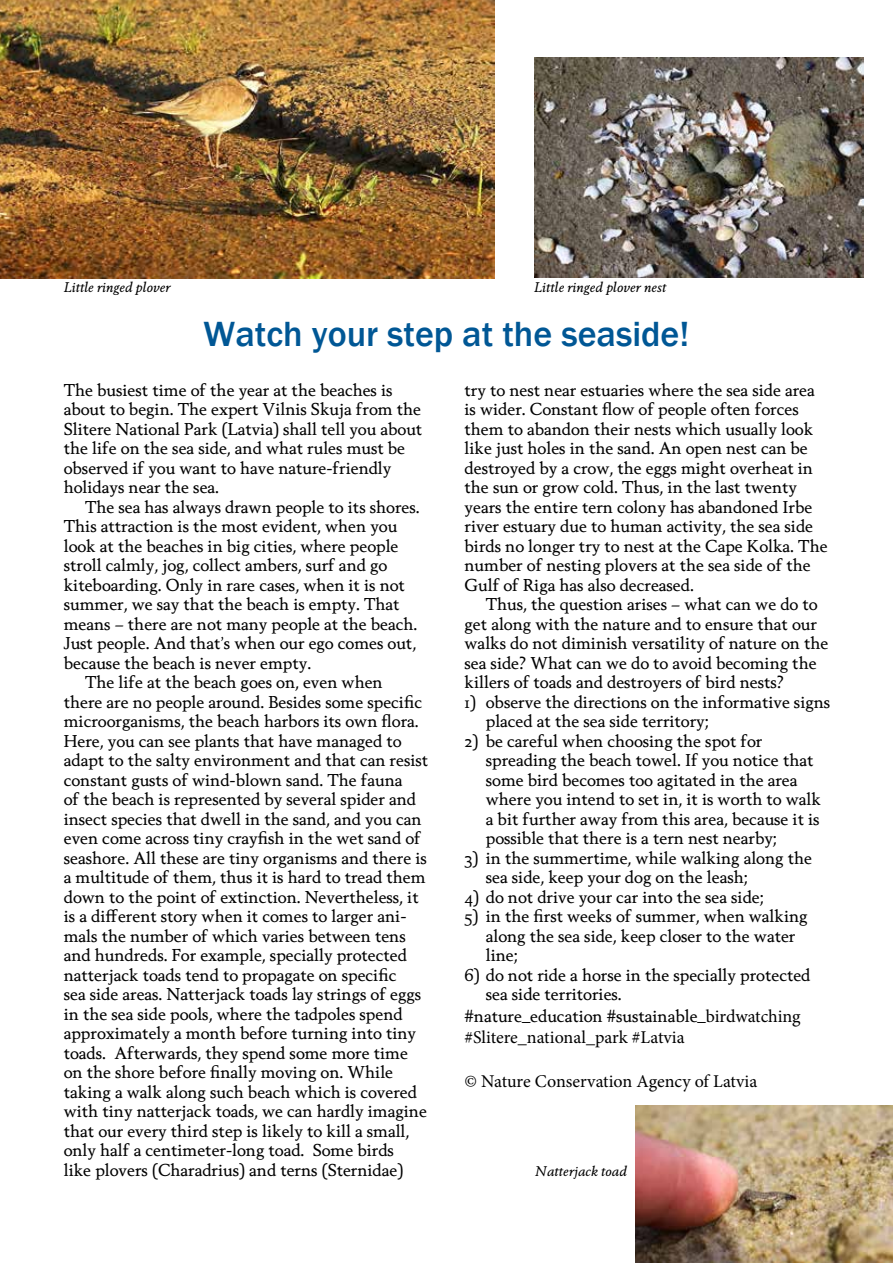
<style>
.page{position:relative;width:893px;height:1263px;background:#fff}
.page>*{position:absolute;margin:0;border:0;box-sizing:border-box;transform-origin:0 0}
.t1{font:500 36px "Franklin Gothic";color:#005795}
.t2{font:18px "Minion Pro";color:#000}
.t3{font:16.5px/19.5px "Berling Nova Text Pro";color:#000}
.t4{font:italic 13.5px "Berling Nova Text Pro";color:#000}
.s1{font-family:"Minion Pro";font-size:18px}
</style>
<div class="page">
<img style="left:0;top:0;width:494px;height:278px">
<img style="left:534px;top:57px;width:330px;height:220px">
<img style="left:636px;top:1106px;width:257px;height:157px">
<p class="t4" style="left:64px;top:279px;width:108px">Little ringed plover</p>
<p class="t4" style="left:534px;top:279px;width:134px">Little ringed plover nest</p>
<h1 class="t1" style="left:204px;top:312px;width:487px">Watch your step at the seaside!</h1>
<p class="t3" style="left:64px;top:379px;width:360px">The busiest time of the year at the beaches is about to begin. The expert Vilnis Skuja from the Slitere National Park (Latvia) shall tell you about the life on the sea side, and what rules must be observed if you want to have nature-friendly holidays near the sea.</p>
<p class="t3" style="left:85px;top:496px;width:336px">The sea has always drawn people to its shores.</p>
<p class="t3" style="left:64px;top:516px;width:335px">This attraction is the most evident, when you</p>
<p class="t3" style="left:64px;top:536px;width:336px">look at the beaches in big cities, where people</p>
<p class="t3" style="left:64px;top:555px;width:325px">stroll calmly, jog, collect ambers, surf and go</p>
<p class="t3" style="left:64px;top:575px;width:343px">kiteboarding. Only in rare cases, when it is not</p>
<p class="t3" style="left:64px;top:594px;width:337px">summer, we say that the beach is empty. That</p>
<p class="t3" style="left:64px;top:614px;width:355px">means – there are not many people at the beach.</p>
<p class="t3" style="left:64px;top:633px;width:354px">Just people. And that’s when our ego comes out,</p>
<p class="t3" style="left:64px;top:653px;width:249px">because the beach is never empty.</p>
<p class="t3" style="left:85px;top:672px;width:299px">The life at the beach goes on, even when</p>
<p class="t3" style="left:64px;top:692px;width:360px">there are no people around. Besides some specific</p>
<p class="t3" style="left:64px;top:711px;width:357px">microorganisms, the beach harbors its own flora.</p>
<p class="t3" style="left:64px;top:731px;width:339px">Here, you can see plants that have managed to</p>
<p class="t3" style="left:64px;top:750px;width:366px">adapt to the salty environment and that can resist</p>
<p class="t3" style="left:64px;top:770px;width:340px">constant gusts of wind-blown sand. The fauna</p>
<p class="t3" style="left:64px;top:789px;width:354px">of the beach is represented by several spider and</p>
<p class="t3" style="left:64px;top:809px;width:359px">insect species that dwell in the sand, and you can</p>
<p class="t3" style="left:64px;top:828px;width:359px">even come across tiny crayfish in the wet sand of</p>
<p class="t3" style="left:64px;top:848px;width:365px">seashore. All these are tiny organisms and there is</p>
<p class="t3" style="left:64px;top:867px;width:363px">a multitude of them, thus it is hard to tread them</p>
<p class="t3" style="left:64px;top:887px;width:356px">down to the point of extinction. Nevertheless, it</p>
<p class="t3" style="left:64px;top:906px;width:344px">is a different story when it comes to larger ani-</p>
<p class="t3" style="left:64px;top:926px;width:343px">mals the number of which varies between tens</p>
<p class="t3" style="left:64px;top:945px;width:345px">and hundreds. For example, specially protected</p>
<p class="t3" style="left:64px;top:965px;width:334px">natterjack toads tend to propagate on specific</p>
<p class="t3" style="left:64px;top:984px;width:359px">sea side areas. Natterjack toads lay strings of eggs</p>
<p class="t3" style="left:64px;top:1004px;width:340px">in the sea side pools, where the tadpoles spend</p>
<p class="t3" style="left:64px;top:1023px;width:354px">approximately a month before turning into tiny</p>
<p class="t3" style="left:64px;top:1043px;width:346px">toads. Afterwards, they spend some more time</p>
<p class="t3" style="left:64px;top:1062px;width:331px">on the shore before finally moving on. While</p>
<p class="t3" style="left:64px;top:1082px;width:355px">taking a walk along such beach which is covered</p>
<p class="t3" style="left:64px;top:1101px;width:365px">with tiny natterjack toads, we can hardly imagine</p>
<p class="t3" style="left:64px;top:1121px;width:347px">that our every third step is likely to kill a small,</p>
<p class="t3" style="left:64px;top:1140px;width:332px">only half a centimeter-long toad. Some birds</p>
<p class="t3" style="left:64px;top:1160px;width:341px">like plovers (Charadrius) and terns (Sternidae)</p>
<p class="t3" style="left:465px;top:380px;width:365px">try to nest near estuaries where the sea side area is wider. Constant flow of people often forces them to abandon their nests which usually look like just holes in the sand. An open nest can be destroyed by a crow, the eggs might overheat in the sun or grow cold. Thus, in the last twenty years the entire tern colony has abandoned Irbe river estuary due to human activity, the sea side birds no longer try to nest at the Cape Kolka. The number of nesting plovers at the sea side of the Gulf of Riga has also decreased.</p>
<p class="t3" style="left:465px;top:594px;width:365px;text-indent:21px">Thus, the question arises – what can we do to get along with the nature and to ensure that our walks do not diminish versatility of nature on the sea side? What can we do to avoid becoming the killers of toads and destroyers of bird nests?</p>
<p class="t3" style="left:486px;top:692px;width:346px;text-indent:-21px">1) observe the directions on the informative signs placed at the sea side territory;</p>
<p class="t3" style="left:486px;top:731px;width:337px;text-indent:-21px">2) be careful when choosing the spot for spreading the beach towel. If you notice that some bird becomes too agitated in the area where you intend to set in, it is worth to walk a bit further away from this area, because it is possible that there is a tern nest nearby;</p>
<p class="t3" style="left:486px;top:848px;width:328px;text-indent:-21px">3) in the summertime, while walking along the sea side, keep your dog on the leash;</p>
<p class="t3" style="left:465px;top:887px;width:301px">4) do not drive your car into the sea side;</p>
<p class="t3" style="left:486px;top:906px;width:323px;text-indent:-21px">5) in the first weeks of summer, when walking along the sea side, keep closer to the water line;</p>
<p class="t3" style="left:486px;top:965px;width:326px;text-indent:-21px">6) do not ride a horse in the specially protected sea side territories.</p>
<p class="t3" style="left:465px;top:1006px;width:338px">#nature_education #sustainable_<span class="s1">birdwatching</span></p>
<p class="t2" style="left:465px;top:1025px;width:222px">#Slitere_national_park #Latvia</p>
<p class="t2" style="left:465px;top:1069px;width:294px">© Nature Conservation Agency of Latvia</p>
<p class="t4" style="left:535px;top:1162px;width:93px">Natterjack toad</p>
</div>
